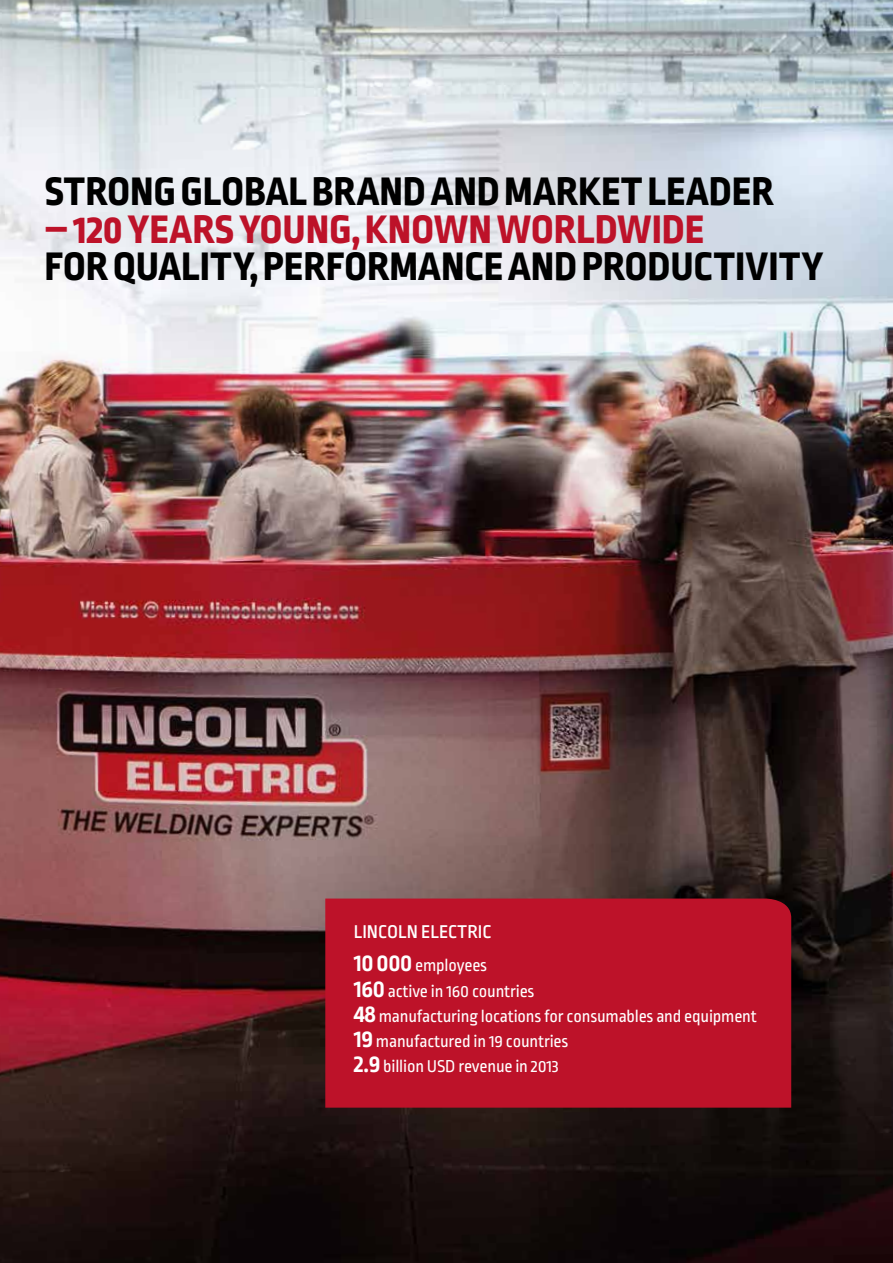
<style>
.page{position:relative;width:893px;height:1263px;background:#fff}
.page>*{position:absolute;margin:0;border:0;box-sizing:border-box;transform-origin:0 0}
.t1{font:800 42px "Ropa Sans Pro";letter-spacing:.01em;color:#000}
.t2{font:800 42px "Ropa Sans Pro";letter-spacing:.01em;color:#bd1229}
.t3{font:500 19.5px "Ropa Sans Pro";color:#fff}
.t4{font:18px/25.2px "Ropa Sans Pro";letter-spacing:-.01em;color:#fff}
.s1{font-weight:700;font-size:25.5px}
</style>
<div class="page">
<img style="left:0;top:0;width:893px;height:1263px">
<div style="left:325px;top:898px;width:466px;height:210px;background:#bd1229"></div>
<h1 class="t1" style="left:45px;top:167px;width:730px">STRONG GLOBAL BRAND AND MARKET LEADER</h1>
<h1 class="t2" style="left:45px;top:204px;width:661px">– 120 YEARS YOUNG, KNOWN WORLDWIDE</h1>
<h1 class="t1" style="left:45px;top:242px;width:780px">FOR QUALITY, PERFORMANCE AND PRODUCTIVITY</h1>
<p class="t3" style="left:354px;top:920px;width:139px">LINCOLN ELECTRIC</p>
<p class="t4" style="left:354px;top:954px;width:405px"><span class="s1">10 000</span> employees<br><span class="s1">160</span> active in 160 countries<br><span class="s1">48</span> manufacturing locations for consumables and equipment <span class="s1">19</span> manufactured in 19 countries<br><span class="s1">2.9</span> billion USD revenue in 2013</p>
</div>
